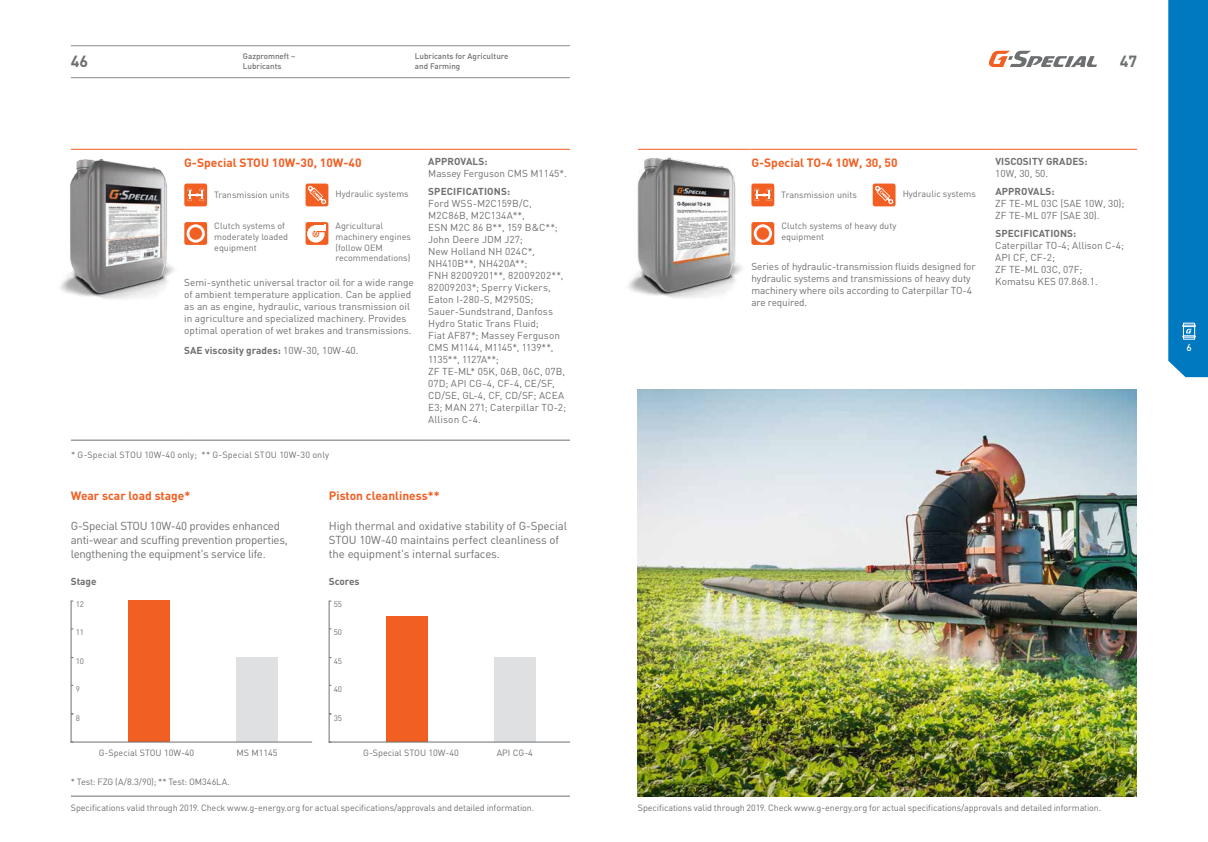
<style>
.page{position:relative;width:1208px;height:842px;background:#fff}
.page>*{position:absolute;margin:0;border:0;box-sizing:border-box;transform-origin:0 0}
.t1{font:700 16px "DIN Pro";color:#6d6f71}
.t2{font:700 12px "DIN Pro";color:#f15f22}
.t3{font:11.5px/13.8px "DIN Pro";letter-spacing:-.025em;color:#6d6f71}
.t4{font:10px/12px "DIN Pro";color:#6d6f71}
.t5{font:700 10px "DIN Pro";letter-spacing:.01em;color:#6d6f71}
.t6{font:500 10px "DIN Pro";color:#fff}
.t7{font:9px/10.8px "DIN Pro";color:#6d6f71}
.t8{font:500 8px/9.6px "DIN Pro";color:#6d6f71}
.t9{font:8px "DIN Pro";color:#6d6f71}
.s1{font-weight:400}
</style>
<div class="page">
<hr style="left:71px;top:796px;width:499px;height:1px;background:#6d6f71">
<hr style="left:638px;top:149px;width:113px;height:1px;background:#f15f22">
<hr style="left:751px;top:149px;width:244px;height:1px;background:#f15f22">
<hr style="left:995px;top:149px;width:142px;height:1px;background:#f15f22">
<div style="left:751px;top:184px;width:23px;height:22px;background:#f15f22;border-radius:2px"></div>
<svg style="left:754px;top:189px;width:17px;height:12px"></svg>
<div style="left:751px;top:222px;width:23px;height:23px;background:#f15f22;border-radius:2px"></div>
<svg style="left:753px;top:224px;width:19px;height:19px"></svg>
<div style="left:872px;top:184px;width:23px;height:22px;background:#f15f22;border-radius:2px"></div>
<svg style="left:875px;top:186px;width:18px;height:18px"></svg>
<img style="left:628px;top:158px;width:115px;height:140px">
<img style="left:638px;top:390px;width:499px;height:407px">
<svg style="left:989px;top:51px;width:108px;height:16px"></svg>
<hr style="left:71px;top:149px;width:113px;height:1px;background:#f15f22">
<hr style="left:184px;top:149px;width:244px;height:1px;background:#f15f22">
<hr style="left:428px;top:149px;width:142px;height:1px;background:#f15f22">
<hr style="left:71px;top:440px;width:113px;height:1px;background:#6d6f71">
<hr style="left:184px;top:440px;width:244px;height:1px;background:#6d6f71">
<hr style="left:428px;top:440px;width:142px;height:1px;background:#6d6f71">
<div style="left:184px;top:184px;width:23px;height:22px;background:#f15f22;border-radius:2px"></div>
<svg style="left:187px;top:189px;width:17px;height:12px"></svg>
<div style="left:184px;top:222px;width:23px;height:23px;background:#f15f22;border-radius:2px"></div>
<svg style="left:187px;top:224px;width:18px;height:19px"></svg>
<div style="left:305px;top:222px;width:23px;height:23px;background:#f15f22;border-radius:2px"></div>
<svg style="left:307px;top:224px;width:19px;height:19px"></svg>
<div style="left:305px;top:184px;width:23px;height:22px;background:#f15f22;border-radius:2px"></div>
<svg style="left:308px;top:186px;width:18px;height:18px"></svg>
<img style="left:60px;top:159px;width:115px;height:140px">
<div style="left:128px;top:601px;width:41px;height:141px;background:#f15f22"></div>
<div style="left:236px;top:657px;width:42px;height:85px;background:#dee0e1"></div>
<div style="left:386px;top:617px;width:41px;height:125px;background:#f15f22"></div>
<div style="left:494px;top:657px;width:42px;height:85px;background:#dee0e1"></div>
<hr style="left:329px;top:601px;width:1px;height:141px;background:#6d6f71">
<hr style="left:71px;top:601px;width:1px;height:141px;background:#6d6f71">
<hr style="left:71px;top:742px;width:241px;height:1px;background:#6d6f71">
<hr style="left:329px;top:742px;width:240px;height:1px;background:#6d6f71">
<div style="left:1168px;top:0;width:40px;height:377px;background:#0079c1"></div>
<hr style="left:71px;top:45px;width:499px;height:1px;background:#888a8d">
<hr style="left:71px;top:77px;width:499px;height:1px;background:#888a8d">
<p class="t8" style="left:243px;top:51px;width:54px">Gazpromneft –</p>
<p class="t8" style="left:415px;top:51px;width:95px">Lubricants for Agriculture and Farming</p>
<h1 class="t1" style="left:71px;top:50px;width:19px">46</h1>
<p class="t8" style="left:243px;top:61px;width:40px">Lubricants</p>
<h1 class="t1" style="left:1119px;top:50px;width:19px">47</h1>
<p class="t2" style="left:184px;top:154px;width:179px">G-Special STOU 10W-30, 10W-40</p>
<p class="t7" style="left:214px;top:189px;width:77px">Transmission units</p>
<p class="t7" style="left:214px;top:220px;width:75px">Clutch systems of moderately loaded equipment</p>
<p class="t7" style="left:335px;top:220px;width:77px">Agricultural machinery engines (follow OEM recommendations)</p>
<p class="t7" style="left:335px;top:188px;width:75px">Hydraulic systems</p>
<p class="t4" style="left:184px;top:276px;width:231px">Semi-synthetic universal tractor oil for a wide range of ambient temperature application. Can be applied as an as engine, hydraulic, various transmission oil in agriculture and specialized machinery. Provides optimal operation of wet brakes and transmissions.</p>
<p class="t5" style="left:184px;top:344px;width:176px">SAE viscosity grades: <span class="s1">10W-30, 10W-40.</span></p>
<p class="t7" style="left:71px;top:449px;width:259px">* G-Special STOU 10W-40 only; ** G-Special STOU 10W-30 only</p>
<p class="t5" style="left:428px;top:155px;width:61px">APPROVALS:</p>
<p class="t4" style="left:428px;top:167px;width:140px">Massey Ferguson CMS M1145*.</p>
<p class="t5" style="left:428px;top:185px;width:84px">SPECIFICATIONS:</p>
<p class="t4" style="left:428px;top:197px;width:139px">Ford WSS-M2C159B/C,<br>M2C86B, M2C134A**,<br>ESN M2C 86 B**, 159 B&amp;C**;<br>John Deere JDM J27;<br>New Holland NH 024C*,<br>NH410B**, NH420A**;<br>FNH 82009201**, 82009202**,<br>82009203*; Sperry Vickers,<br>Eaton I-280-S, M2950S;<br>Sauer-Sundstrand, Danfoss<br>Hydro Static Trans Fluid;<br>Fiat AF87*; Massey Ferguson<br>CMS M1144, M1145*, 1139**,<br>1135**, 1127A**;<br>ZF TE-ML* 05K, 06B, 06C, 07B,<br>07D; API CG-4, CF-4, CE/SF,<br>CD/SE, GL-4, CF, CD/SF; ACEA<br>E3; MAN 271; Caterpillar TO-2;<br>Allison C-4.</p>
<p class="t2" style="left:71px;top:488px;width:121px">Wear scar load stage*</p>
<p class="t2" style="left:329px;top:488px;width:112px">Piston cleanliness**</p>
<p class="t3" style="left:71px;top:518px;width:218px">G-Special STOU 10W-40 provides enhanced anti-wear and scuffing prevention properties, lengthening the equipment's service life.</p>
<p class="t3" style="left:329px;top:518px;width:240px">High thermal and oxidative stability of G-Special<br>STOU 10W-40 maintains perfect cleanliness of the equipment's internal surfaces.</p>
<p class="t5" style="left:71px;top:575px;width:27px">Stage</p>
<p class="t5" style="left:329px;top:575px;width:32px">Scores</p>
<p class="t9" style="left:76px;top:598px;width:10px">12</p>
<p class="t9" style="left:76px;top:627px;width:10px">11</p>
<p class="t9" style="left:76px;top:655px;width:10px">10</p>
<p class="t9" style="left:76px;top:684px;width:6px">9</p>
<p class="t9" style="left:76px;top:712px;width:6px">8</p>
<p class="t9" style="left:334px;top:598px;width:10px">55</p>
<p class="t9" style="left:334px;top:627px;width:10px">50</p>
<p class="t9" style="left:334px;top:655px;width:10px">45</p>
<p class="t9" style="left:334px;top:684px;width:10px">40</p>
<p class="t9" style="left:334px;top:712px;width:10px">35</p>
<p class="t7" style="left:99px;top:747px;width:97px">G-Special STOU 10W-40</p>
<p class="t7" style="left:236px;top:747px;width:43px">MS M1145</p>
<p class="t7" style="left:363px;top:747px;width:97px">G-Special STOU 10W-40</p>
<p class="t7" style="left:497px;top:747px;width:38px">API CG-4</p>
<p class="t7" style="left:71px;top:775px;width:160px">* Test: FZG (A/8.3/90); ** Test: OM346LA.</p>
<p class="t7" style="left:71px;top:802px;width:465px">Specifications valid through 2019. Check www.g-energy.org for actual specifications/approvals and detailed information.</p>
<p class="t2" style="left:751px;top:154px;width:148px">G-Special TO-4 10W, 30, 50</p>
<p class="t7" style="left:781px;top:189px;width:77px">Transmission units</p>
<p class="t7" style="left:781px;top:220px;width:116px">Clutch systems of heavy duty equipment</p>
<p class="t7" style="left:902px;top:188px;width:75px">Hydraulic systems</p>
<p class="t4" style="left:751px;top:260px;width:226px">Series of hydraulic-transmission fluids designed for hydraulic systems and transmissions of heavy duty machinery where oils according to Caterpillar TO-4 are required.</p>
<p class="t5" style="left:995px;top:155px;width:94px">VISCOSITY GRADES:</p>
<p class="t4" style="left:995px;top:167px;width:54px">10W, 30, 50.</p>
<p class="t5" style="left:995px;top:185px;width:61px">APPROVALS:</p>
<p class="t4" style="left:995px;top:197px;width:131px">ZF TE-ML 03C (SAE 10W, 30);<br>ZF TE-ML 07F (SAE 30).</p>
<p class="t5" style="left:995px;top:226px;width:82px">SPECIFICATIONS:</p>
<p class="t4" style="left:995px;top:239px;width:130px">Caterpillar TO-4; Allison C-4;<br>API CF, CF-2;<br>ZF TE-ML 03C, 07F;<br>Komatsu KES 07.868.1.</p>
<p class="t7" style="left:638px;top:802px;width:465px">Specifications valid through 2019. Check www.g-energy.org for actual specifications/approvals and detailed information.</p>
<p class="t6" style="left:1186px;top:341px;width:7px">6</p>
</div>
